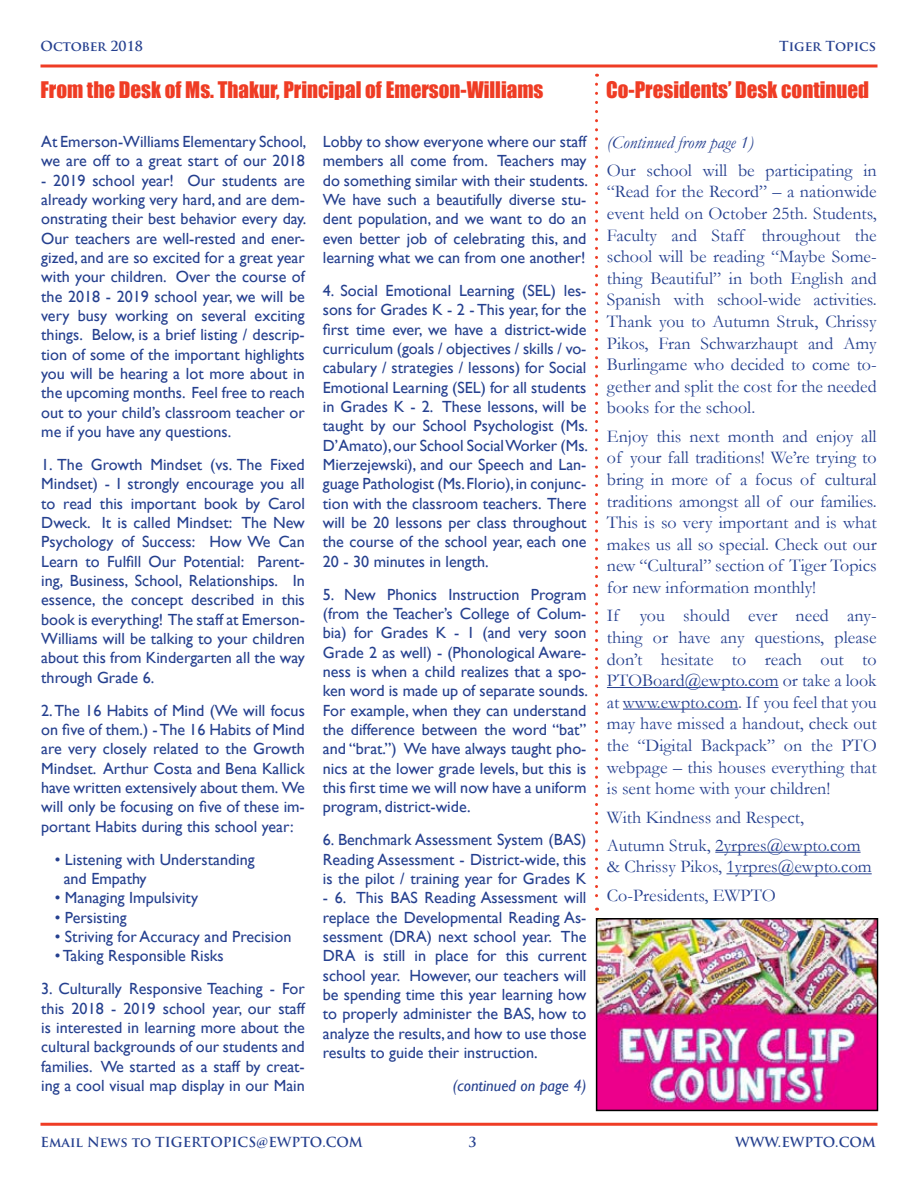
<style>
.page{position:relative;width:918px;height:1188px;background:#fff}
.page>*{position:absolute;margin:0;border:0;box-sizing:border-box;transform-origin:0 0}
.t1{font:21px "Impact";color:#ef3c24}
.t2{font:18px/21.6px "Garamond";color:#25408f;text-align:justify}
.t3{font:italic 18px "Garamond";color:#25408f}
.t4{font:16.2px/19.4px "Gill Sans";color:#25408f;text-align:justify}
.t5{font:italic 16.2px "Gill Sans";color:#25408f}
.t6{font:700 13.5px "Trajan Pro";color:#25408f}
</style>
<div class="page">
<hr style="left:40px;top:1123px;width:838px;height:3px;background:#ef3c24">
<svg style="left:40px;top:64px;width:838px;height:4px;background:#f26c5a"></svg>
<hr style="left:607px;top:687px;width:172px;height:1px;background:#25408f">
<hr style="left:623px;top:709px;width:115px;height:1px;background:#25408f">
<hr style="left:715px;top:852px;width:146px;height:1px;background:#25408f">
<hr style="left:726px;top:873px;width:146px;height:1px;background:#25408f">
<svg style="left:595px;top:84px;width:3px;height:827px"></svg>
<img style="left:599px;top:921px;width:276px;height:187px">
<div style="left:596px;top:918px;width:282px;height:193px;border:2px solid #000"></div>
<p class="t6" style="left:40px;top:37px;width:104px">October 2018</p>
<p class="t6" style="left:779px;top:37px;width:98px">Tiger Topics</p>
<p class="t1" style="left:40px;top:73px;width:504px">From the Desk of Ms. Thakur, Principal of Emerson-Williams</p>
<p class="t1" style="left:606px;top:73px;width:264px">Co-Presidents’ Desk continued</p>
<p class="t4" style="left:41px;top:132px;width:267px">At Emerson-Williams Elementary School, we are off to a great start of our 2018</p>
<p class="t4" style="left:41px;top:170px;width:267px">- 2019 school year! Our students are already working very hard, and are dem&shy;onstrating their best behavior every day.<br>Our teachers are well-rested and ener&shy;gized, and are so excited for a great year with your children. Over the course of the 2018 - 2019 school year, we will be very busy working on several exciting things. Below, is a brief listing / descrip&shy;tion of some of the important highlights you will be hearing a lot more about in the upcoming months. Feel free to reach out to your child’s classroom teacher or me if you have any questions.</p>
<p class="t4" style="left:41px;top:455px;width:265px">1. The Growth Mindset (vs. The Fixed Mindset) - I strongly encourage you all to read this important book by Carol Dweck. It is called Mindset: The New Psychology of Success: How We Can Learn to Fulfill Our Potential: Parent&shy;ing, Business, School, Relationships. In essence, the concept described in this book is everything! The staff at Emerson-Williams will be talking to your children about this from Kindergarten all the way through Grade 6.</p>
<p class="t4" style="left:41px;top:700px;width:265px">2. The 16 Habits of Mind (We will focus on five of them.) - The 16 Habits of Mind are very closely related to the Growth Mindset. Arthur Costa and Bena Kallick have written extensively about them. We will only be focusing on five of these im&shy;portant Habits during this school year:</p>
<p class="t4" style="left:64px;top:849px;width:193px;text-indent:-9px">• Listening with Understanding and Empathy</p>
<p class="t4" style="left:55px;top:888px;width:145px">• Managing Impulsivity</p>
<p class="t4" style="left:55px;top:907px;width:73px">• Persisting</p>
<p class="t4" style="left:55px;top:927px;width:238px">• Striving for Accuracy and Precision</p>
<p class="t4" style="left:55px;top:946px;width:171px">• Taking Responsible Risks</p>
<p class="t4" style="left:41px;top:979px;width:265px">3. Culturally Responsive Teaching - For this 2018 - 2019 school year, our staff is interested in learning more about the cultural backgrounds of our students and families. We started as a staff by creat&shy;ing a cool visual map display in our Main</p>
<p class="t3" style="left:607px;top:131px;width:148px">(Continued from page 1)</p>
<p class="t2" style="left:607px;top:159px;width:271px">Our school will be participating in “Read for the Record” – a nationwide event held on October 25th. Students, Faculty and Staff throughout the school will be reading “Maybe Some&shy;thing Beautiful” in both English and Spanish with school-wide activities.<br>Thank you to Autumn Struk, Chrissy Pikos, Fran Schwarzhaupt and Amy Burlingame who decided to come to&shy;gether and split the cost for the needed books for the school.</p>
<p class="t2" style="left:607px;top:425px;width:271px">Enjoy this next month and enjoy all of your fall traditions! We’re trying to bring in more of a focus of cultural traditions amongst all of our families.<br>This is so very important and is what makes us all so special. Check out our new “Cultural” section of Tiger Topics for new information monthly!</p>
<p class="t2" style="left:607px;top:605px;width:271px">If you should ever need any&shy;thing or have any questions, please don’t hesitate to reach out to PTOBoard@ewpto.com or take a look at www.ewpto.com. If you feel that you may have missed a handout, check out the “Digital Backpack” on the PTO webpage – this houses everything that is sent home with your children!</p>
<p class="t2" style="left:607px;top:802px;width:255px;line-height:28.3px">With Kindness and Respect,<br>Autumn Struk, 2yrpres@ewpto.com</p>
<p class="t2" style="left:607px;top:852px;width:266px;line-height:28.3px">&amp; Chrissy Pikos, 1yrpres@ewpto.com<br>Co-Presidents, EWPTO</p>
<p class="t4" style="left:323px;top:132px;width:267px">Lobby to show everyone where our staff members all come from. Teachers may do something similar with their students.<br>We have such a beautifully diverse stu&shy;dent population, and we want to do an even better job of celebrating this, and learning what we can from one another!</p>
<p class="t4" style="left:323px;top:281px;width:267px">4. Social Emotional Learning (SEL) les&shy;sons for Grades K - 2 - This year, for the first time ever, we have a district-wide curriculum (goals / objectives / skills / vo&shy;cabulary / strategies / lessons) for Social Emotional Learning (SEL) for all students in Grades K - 2. These lessons, will be taught by our School Psychologist (Ms.<br>D’Amato), our School Social Worker (Ms.<br>Mierzejewski), and our Speech and Lan&shy;guage Pathologist (Ms. Florio), in conjunc&shy;tion with the classroom teachers. There will be 20 lessons per class throughout the course of the school year, each one 20 - 30 minutes in length.</p>
<p class="t4" style="left:323px;top:584px;width:267px">5. New Phonics Instruction Program (from the Teacher’s College of Colum&shy;bia) for Grades K - 1 (and very soon Grade 2 as well) - (Phonological Aware&shy;ness is when a child realizes that a spo&shy;ken word is made up of separate sounds.<br>For example, when they can understand the difference between the word “bat” and “brat.”) We have always taught pho&shy;nics at the lower grade levels, but this is this first time we will now have a uniform program, district-wide.</p>
<p class="t4" style="left:323px;top:830px;width:265px">6. Benchmark Assessment System (BAS)<br>Reading Assessment - District-wide, this is the pilot / training year for Grades K</p>
<p class="t4" style="left:323px;top:888px;width:265px">- 6. This BAS Reading Assessment will replace the Developmental Reading As&shy;sessment (DRA) next school year. The DRA is still in place for this current school year. However, our teachers will be spending time this year learning how to properly administer the BAS, how to analyze the results, and how to use those results to guide their instruction.</p>
<p class="t5" style="left:453px;top:1076px;width:135px">(continued on page 4)</p>
<p class="t6" style="left:40px;top:1134px;width:324px">Email News to TIGERTOPICS@EWPTO.COM</p>
<p class="t6" style="left:468px;top:1134px;width:10px">3</p>
<p class="t6" style="left:735px;top:1134px;width:142px">WWW.EWPTO.COM</p>
</div>
